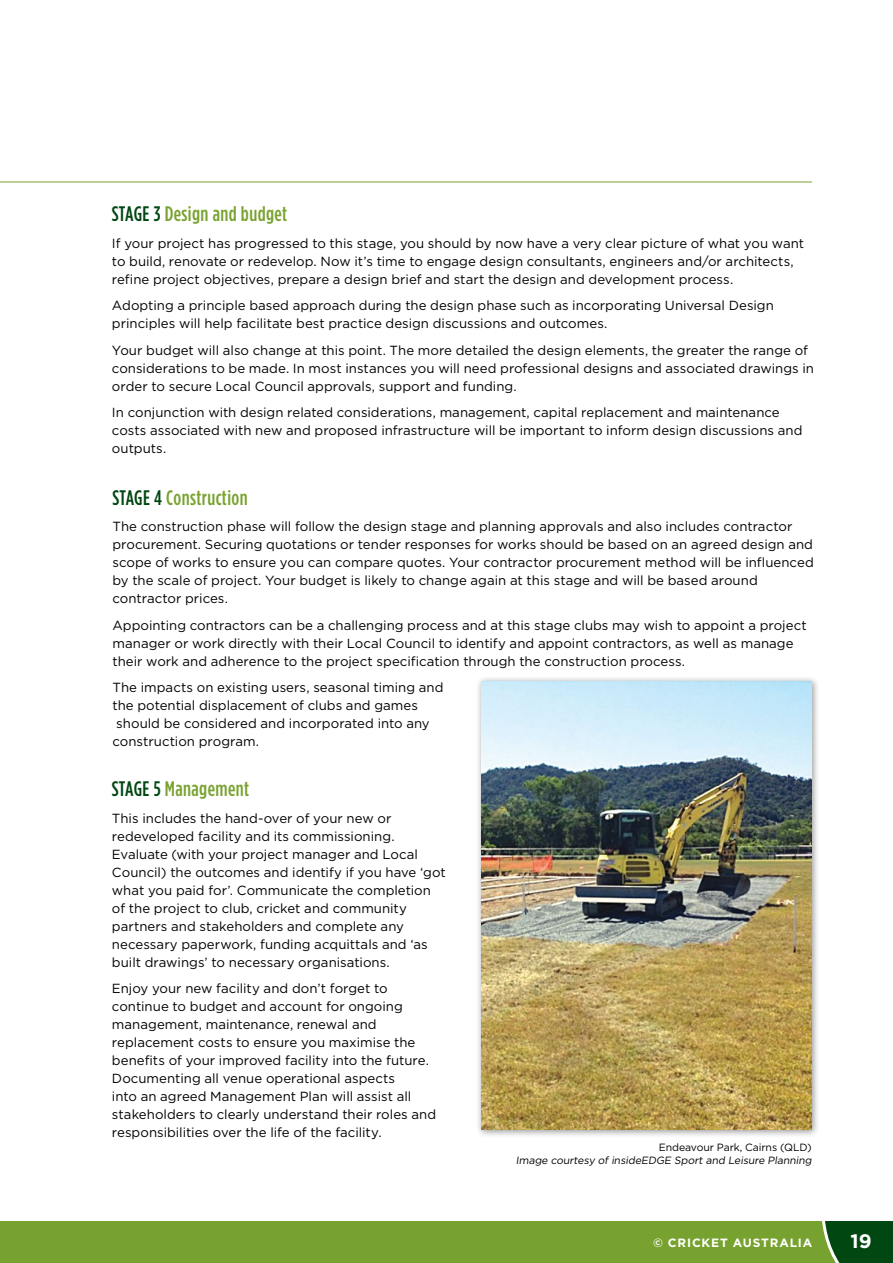
<style>
.page{position:relative;width:893px;height:1263px;background:#fff}
.page>*{position:absolute;margin:0;border:0;box-sizing:border-box;transform-origin:0 0}
.Subhead_3{font:500 21px "Gotham Condensed";letter-spacing:.02em;color:#78a22f}
.t1{font:700 19.5px "Gotham";color:#fff}
.Body{font:13.2px/18px "Gotham";color:#000}
.t2{font:700 12px "Gotham";letter-spacing:.07em;color:#fff}
.Captions{font:10.5px/13.5px "Gotham";letter-spacing:-.01em;color:#000;text-align:right}
.s1{color:#004712}
</style>
<div class="page">
<div style="left:476px;top:675px;width:345px;height:463px;background:#000;opacity:.42"></div>
<img style="left:481px;top:681px;width:331px;height:449px">
<hr style="left:0;top:182px;width:812px;height:1px;background:#78a22f">
<div style="left:0;top:1221px;width:893px;height:42px;background:#78a22f"></div>
<svg style="left:822px;top:1221px;width:71px;height:42px"></svg>
<p class="Subhead_3" style="left:112px;top:202px;width:177px"><span class="s1">STAGE 3</span> Design and budget</p>
<p class="Body" style="left:112px;top:234px;width:694px">If your project has progressed to this stage, you should by now have a very clear picture of what you want to build, renovate or redevelop. Now it’s time to engage design consultants, engineers and/or architects, refine project objectives, prepare a design brief and start the design and development process.</p>
<p class="Body" style="left:112px;top:296px;width:663px">Adopting a principle based approach during the design phase such as incorporating Universal Design principles will help facilitate best practice design discussions and outcomes.</p>
<p class="Body" style="left:112px;top:341px;width:703px">Your budget will also change at this point. The more detailed the design elements, the greater the range of considerations to be made. In most instances you will need professional designs and associated drawings in order to secure Local Council approvals, support and funding.</p>
<p class="Body" style="left:112px;top:403px;width:692px">In conjunction with design related considerations, management, capital replacement and maintenance costs associated with new and proposed infrastructure will be important to inform design discussions and outputs.</p>
<p class="Subhead_3" style="left:112px;top:486px;width:137px"><span class="s1">STAGE 4</span> Construction</p>
<p class="Body" style="left:112px;top:517px;width:703px">The construction phase will follow the design stage and planning approvals and also includes contractor procurement. Securing quotations or tender responses for works should be based on an agreed design and scope of works to ensure you can compare quotes. Your contractor procurement method will be influenced by the scale of project. Your budget is likely to change again at this stage and will be based around contractor prices.</p>
<p class="Body" style="left:112px;top:616px;width:696px">Appointing contractors can be a challenging process and at this stage clubs may wish to appoint a project manager or work directly with their Local Council to identify and appoint contractors, as well as manage their work and adherence to the project specification through the construction process.</p>
<p class="Body" style="left:112px;top:678px;width:333px">The impacts on existing users, seasonal timing and the potential displacement of clubs and games should be considered and incorporated into any construction program.</p>
<p class="Subhead_3" style="left:112px;top:777px;width:139px"><span class="s1">STAGE 5</span> Management</p>
<p class="Body" style="left:112px;top:809px;width:335px">This includes the hand-over of your new or redeveloped facility and its commissioning.<br>Evaluate (with your project manager and Local Council) the outcomes and identify if you have ‘got what you paid for’. Communicate the completion of the project to club, cricket and community partners and stakeholders and complete any necessary paperwork, funding acquittals and ‘as built drawings’ to necessary organisations.</p>
<p class="Body" style="left:112px;top:979px;width:326px">Enjoy your new facility and don’t forget to continue to budget and account for ongoing management, maintenance, renewal and replacement costs to ensure you maximise the benefits of your improved facility into the future.<br>Documenting all venue operational aspects<br>into an agreed Management Plan will assist all stakeholders to clearly understand their roles and responsibilities over the life of the facility.</p>
<p class="Captions" style="left:516px;top:1140px;width:299px">Endeavour Park, Cairns (QLD)<br>Image courtesy of insideEDGE Sport and Leisure Planning</p>
<p class="t2" style="left:653px;top:1236px;width:161px">© CRICKET AUSTRALIA</p>
<h2 class="t1" style="left:850px;top:1230px;width:23px">19</h2>
</div>
